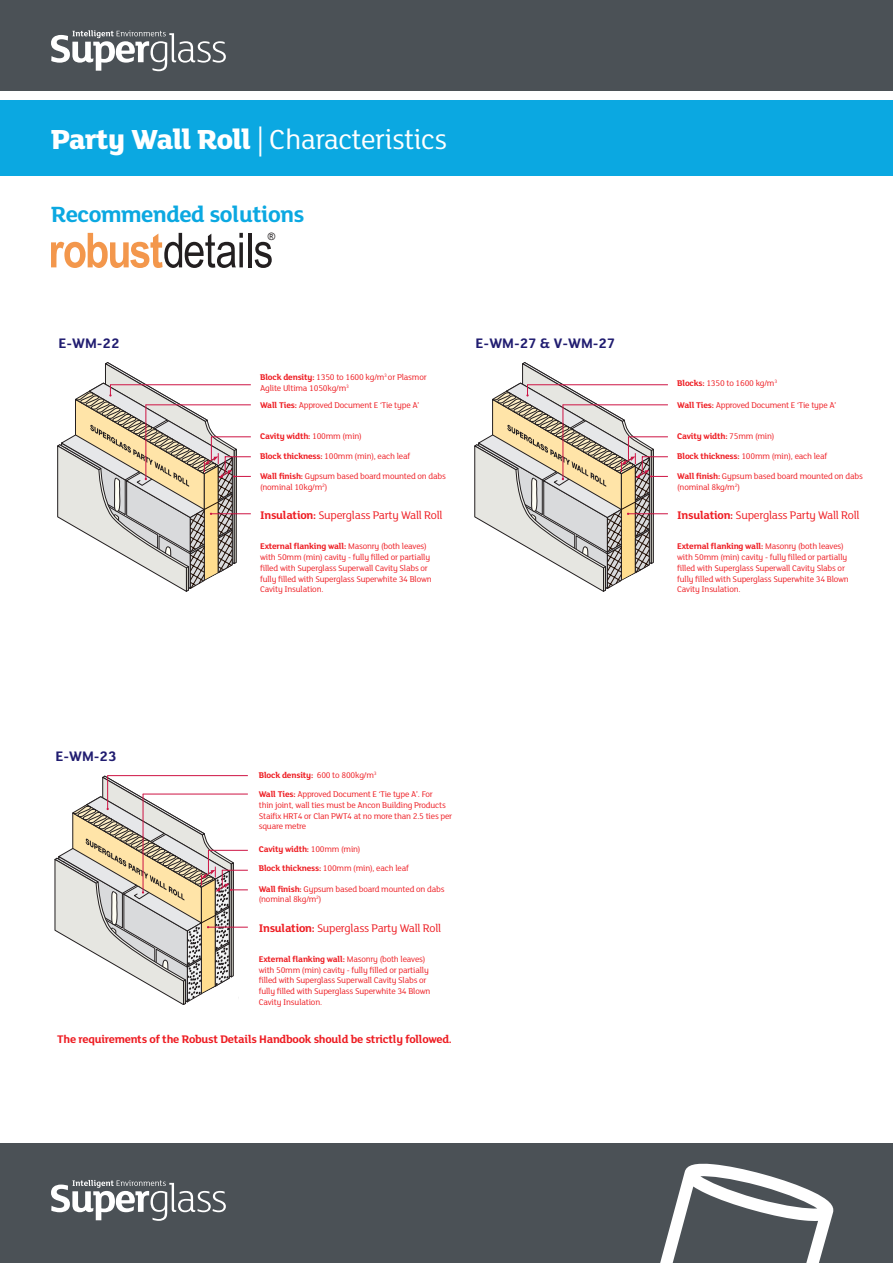
<style>
.page{position:relative;width:893px;height:1263px;background:#fff}
.page>*{position:absolute;margin:0;border:0;box-sizing:border-box;transform-origin:0 0}
.t1{font:30px "FS Lola";letter-spacing:-.02em;color:#fff}
.t2{font:700 24px "FS Lola";letter-spacing:-.02em;color:#0ba8e1}
.t3{font:700 15px "FS Lola";color:#201c70}
.t4{font:12px "FS Lola";letter-spacing:-.02em;color:#ee1d23}
.t5{font:700 12px "FS Lola";letter-spacing:-.02em;color:#ee1d23}
.t6{font:10.2px "Arial";color:#231f20}
.t7{font:9px/10.8px "FS Lola";letter-spacing:-.02em;color:#ee1d23}
.s1{font-weight:800}
.s2{font-weight:700}
</style>
<div class="page">
<div style="left:0;top:100px;width:893px;height:75px;background:#0ba8e1"></div>
<div style="left:0;top:0;width:893px;height:90px;background:#4b5156"></div>
<svg style="left:51px;top:30px;width:175px;height:41px"></svg>
<svg style="left:58px;top:363px;width:193px;height:229px"></svg>
<hr style="left:107px;top:775px;width:141px;height:1px;background:#ce1444">
<svg style="left:55px;top:776px;width:193px;height:229px"></svg>
<svg style="left:475px;top:363px;width:193px;height:229px"></svg>
<svg style="left:51px;top:233px;width:192px;height:35px"></svg>
<hr style="left:248px;top:233px;width:4px;height:34px;background:#231f20">
<svg style="left:255px;top:242px;width:17px;height:26px"></svg>
<div style="left:0;top:1143px;width:893px;height:120px;background:#4b5156"></div>
<svg style="left:660px;top:1163px;width:174px;height:100px"></svg>
<svg style="left:51px;top:1180px;width:175px;height:41px"></svg>
<h1 class="t1" style="left:51px;top:120px;width:398px"><span class="s1">Party Wall Roll</span> | Characteristics</h1>
<h2 class="t2" style="left:51px;top:198px;width:255px">Recommended solutions</h2>
<p class="t6" style="left:268px;top:230px;width:9px">®</p>
<h3 class="t3" style="left:59px;top:333px;width:62px">E-WM-22</h3>
<p class="t7" style="left:260px;top:372px;width:168px"><span class="s2">Block density:</span> 1350 to 1600 kg/m<sup>3</sup> or Plasmor<br>Aglite Ultima 1050kg/m<sup>3</sup></p>
<p class="t7" style="left:260px;top:399px;width:161px"><span class="s2">Wall Ties:</span> Approved Document E ‘Tie type A’</p>
<p class="t7" style="left:260px;top:426px;width:152px;line-height:19.4px"><span class="s2">Cavity width:</span> 100mm (min)<br><span class="s2">Block thickness:</span> 100mm (min), each leaf</p>
<p class="t7" style="left:260px;top:470px;width:187px"><span class="s2">Wall finish:</span> Gypsum based board mounted on dabs (nominal 10kg/m<sup>2</sup>)</p>
<h3 class="t4" style="left:260px;top:507px;width:184px"><span class="s2">Insulation:</span> Superglass Party Wall Roll</h3>
<p class="t7" style="left:260px;top:541px;width:173px"><span class="s2">External flanking wall:</span> Masonry (both leaves) with 50mm (min) cavity - fully filled or partially filled with Superglass Superwall Cavity Slabs or fully filled with Superglass Superwhite 34 Blown Cavity Insulation.</p>
<h3 class="t3" style="left:476px;top:333px;width:141px">E-WM-27 &amp; V-WM-27</h3>
<h3 class="t3" style="left:56px;top:746px;width:62px">E-WM-23</h3>
<p class="t7" style="left:259px;top:764px;width:176px;line-height:19.4px"><span class="s2">Block density:</span> 600 to 800kg/m<sup>3<br></sup><span class="s2">Wall Ties:</span> Approved Document E ‘Tie type A’. For</p>
<p class="t7" style="left:259px;top:799px;width:195px">thin joint, wall ties must be Ancon Building Products<br>Staifix HRT4 or Clan PWT4 at no more than 2.5 ties per square metre</p>
<p class="t7" style="left:259px;top:839px;width:152px;line-height:19.4px"><span class="s2">Cavity width:</span> 100mm (min)<br><span class="s2">Block thickness:</span> 100mm (min), each leaf</p>
<p class="t7" style="left:259px;top:883px;width:187px"><span class="s2">Wall finish:</span> Gypsum based board mounted on dabs (nominal 8kg/m<sup>2</sup>)</p>
<h3 class="t4" style="left:259px;top:920px;width:184px"><span class="s2">Insulation:</span> Superglass Party Wall Roll</h3>
<p class="t7" style="left:259px;top:953px;width:173px"><span class="s2">External flanking wall:</span> Masonry (both leaves) with 50mm (min) cavity - fully filled or partially filled with Superglass Superwall Cavity Slabs or fully filled with Superglass Superwhite 34 Blown Cavity Insulation.</p>
<h3 class="t5" style="left:57px;top:1031px;width:396px">The requirements of the Robust Details Handbook should be strictly followed.</h3>
<p class="t7" style="left:677px;top:377px;width:101px"><span class="s2">Blocks:</span> 1350 to 1600 kg/m<sup>3</sup></p>
<p class="t7" style="left:677px;top:399px;width:161px"><span class="s2">Wall Ties:</span> Approved Document E ‘Tie type A’</p>
<p class="t7" style="left:677px;top:426px;width:152px;line-height:19.4px"><span class="s2">Cavity width:</span> 75mm (min)<br><span class="s2">Block thickness:</span> 100mm (min), each leaf</p>
<p class="t7" style="left:677px;top:470px;width:187px"><span class="s2">Wall finish:</span> Gypsum based board mounted on dabs (nominal 8kg/m<sup>2</sup>)</p>
<h3 class="t4" style="left:677px;top:507px;width:184px"><span class="s2">Insulation:</span> Superglass Party Wall Roll</h3>
<p class="t7" style="left:677px;top:541px;width:173px"><span class="s2">External flanking wall:</span> Masonry (both leaves) with 50mm (min) cavity - fully filled or partially filled with Superglass Superwall Cavity Slabs or fully filled with Superglass Superwhite 34 Blown Cavity Insulation.</p>
</div>
